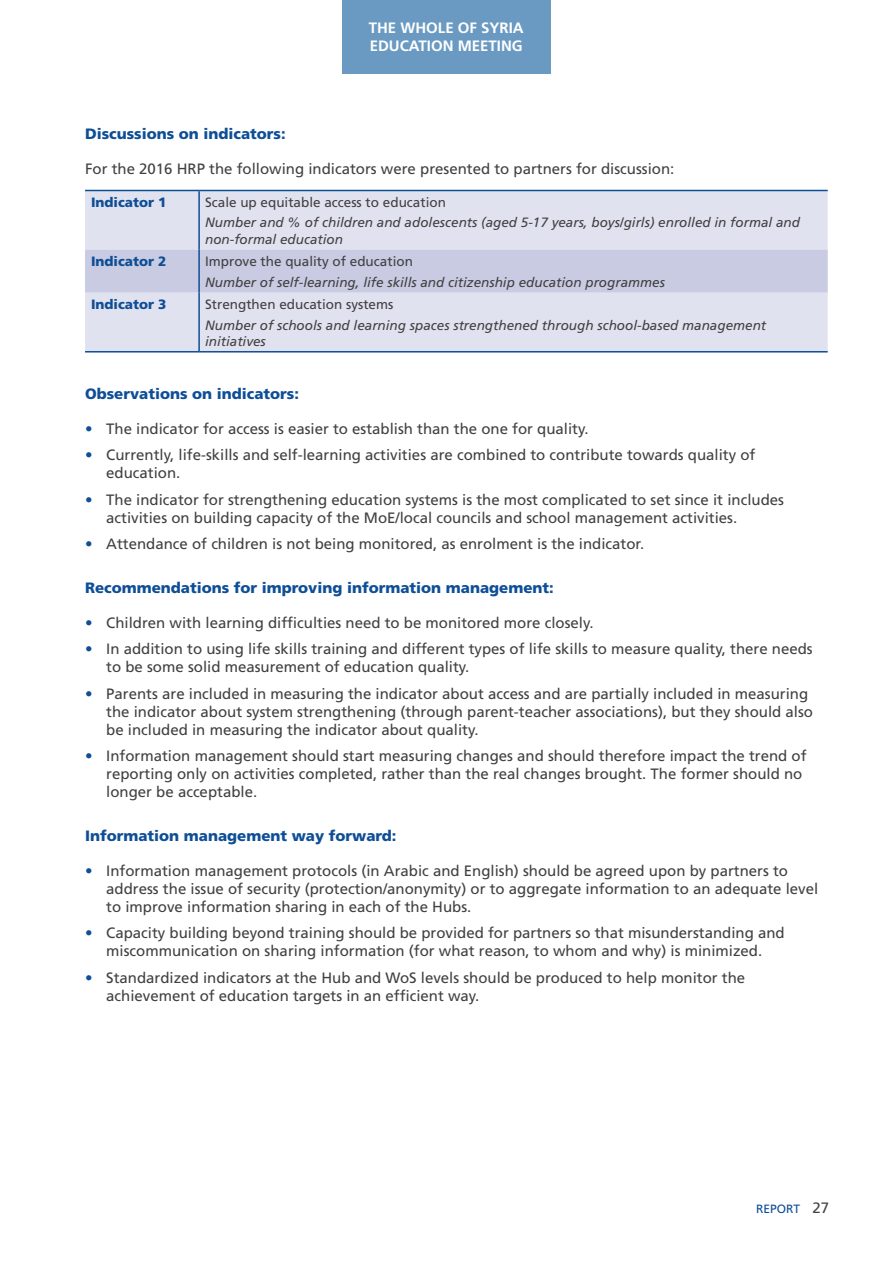
<style>
.page{position:relative;width:893px;height:1263px;background:#fff}
.page>*{position:absolute;margin:0;border:0;box-sizing:border-box;transform-origin:0 0}
.t1{font:15px/18px "Frutiger";color:#414042}
.t2{font:900 15px "Frutiger";color:#0e4e96}
.t3{font:700 15px/18px "Frutiger";color:#fff}
.t4{font:italic 13.5px/16.2px "Frutiger";color:#414042}
.t5{font:13.5px "Frutiger";color:#414042}
.t6{font:900 13.5px "Frutiger";color:#0e4e96}
.t7{font:12px "Frutiger";color:#0e4e96}
.s1{color:#0e4e96}
.s2{font-size:15px;color:#414042}
</style>
<div class="page">
<div style="left:342px;top:0;width:209px;height:73px;background:#6a9ac2"></div>
<div style="left:85px;top:191px;width:743px;height:160px;background:#e1e2ef"></div>
<div style="left:85px;top:250px;width:743px;height:43px;background:#c8cbe1"></div>
<hr style="left:85px;top:190px;width:114px;height:1px;background:#0e4e96">
<hr style="left:198px;top:191px;width:2px;height:59px;background:#0e4e96">
<hr style="left:199px;top:190px;width:629px;height:1px;background:#0e4e96">
<hr style="left:198px;top:250px;width:2px;height:43px;background:#0e4e96">
<hr style="left:85px;top:351px;width:114px;height:1px;background:#0e4e96">
<hr style="left:198px;top:293px;width:2px;height:58px;background:#0e4e96">
<hr style="left:199px;top:351px;width:629px;height:1px;background:#0e4e96">
<p class="t3" style="left:369px;top:19px;width:157px">THE WHOLE OF SYRIA<br>EDUCATION MEETING</p>
<p class="t2" style="left:85px;top:125px;width:202px">Discussions on indicators:</p>
<p class="t1" style="left:85px;top:160px;width:591px">For the 2016 HRP the following indicators were presented to partners for discussion:</p>
<p class="t6" style="left:91px;top:194px;width:77px">Indicator 1</p>
<p class="t5" style="left:205px;top:194px;width:242px">Scale up equitable access to education</p>
<p class="t4" style="left:205px;top:215px;width:596px">Number and % of children and adolescents (aged 5-17 years, boys/girls) enrolled in formal and non-formal education</p>
<p class="t6" style="left:91px;top:253px;width:77px">Indicator 2</p>
<p class="t5" style="left:205px;top:254px;width:209px">Improve the quality of education</p>
<p class="t4" style="left:205px;top:274px;width:461px">Number of self-learning, life skills and citizenship education programmes</p>
<p class="t6" style="left:91px;top:296px;width:77px">Indicator 3</p>
<p class="t5" style="left:205px;top:296px;width:190px">Strengthen education systems</p>
<p class="t4" style="left:205px;top:317px;width:563px">Number of schools and learning spaces strengthened through school-based management initiatives</p>
<p class="t2" style="left:85px;top:384px;width:215px">Observations on indicators:</p>
<p class="t1" style="left:85px;top:419px;width:505px"><span class="s1">•</span> The indicator for access is easier to establish than the one for quality.</p>
<p class="t1" style="left:106px;top:446px;width:651px;text-indent:-21px"><span class="s1">•</span> Currently, life-skills and self-learning activities are combined to contribute towards quality of education.</p>
<p class="t1" style="left:106px;top:490px;width:679px;text-indent:-21px"><span class="s1">•</span> The indicator for strengthening education systems is the most complicated to set since it includes activities on building capacity of the MoE/local councils and school management activities.</p>
<p class="t1" style="left:85px;top:535px;width:561px"><span class="s1">•</span> Attendance of children is not being monitored, as enrolment is the indicator.</p>
<p class="t2" style="left:85px;top:578px;width:470px">Recommendations for improving information management:</p>
<p class="t1" style="left:85px;top:613px;width:510px"><span class="s1">•</span> Children with learning difficulties need to be monitored more closely.</p>
<p class="t1" style="left:106px;top:640px;width:708px;text-indent:-21px"><span class="s1">•</span> In addition to using life skills training and different types of life skills to measure quality, there needs to be some solid measurement of education quality.</p>
<p class="t1" style="left:106px;top:684px;width:708px;text-indent:-21px"><span class="s1">•</span> Parents are included in measuring the indicator about access and are partially included in measuring the indicator about system strengthening (through parent-teacher associations), but they should also be included in measuring the indicator about quality.</p>
<p class="t1" style="left:106px;top:747px;width:702px;text-indent:-21px"><span class="s1">•</span> Information management should start measuring changes and should therefore impact the trend of reporting only on activities completed, rather than the real changes brought. The former should no longer be acceptable.</p>
<p class="t2" style="left:85px;top:826px;width:313px">Information management way forward:</p>
<p class="t1" style="left:106px;top:861px;width:713px;text-indent:-21px"><span class="s1">•</span> Information management protocols (in Arabic and English) should be agreed upon by partners to address the issue of security (protection/anonymity) or to aggregate information to an adequate level to improve information sharing in each of the Hubs.</p>
<p class="t1" style="left:85px;top:924px;width:701px;text-align:center"><span class="s1">•</span> Capacity building beyond training should be provided for partners so that misunderstanding and miscommunication on sharing information (for what reason, to whom and why) is minimized.</p>
<p class="t1" style="left:106px;top:968px;width:640px;text-indent:-21px"><span class="s1">•</span> Standardized indicators at the Hub and WoS levels should be produced to help monitor the achievement of education targets in an efficient way.</p>
<p class="t7" style="left:756px;top:1201px;width:74px">REPORT <span class="s2">27</span></p>
</div>
